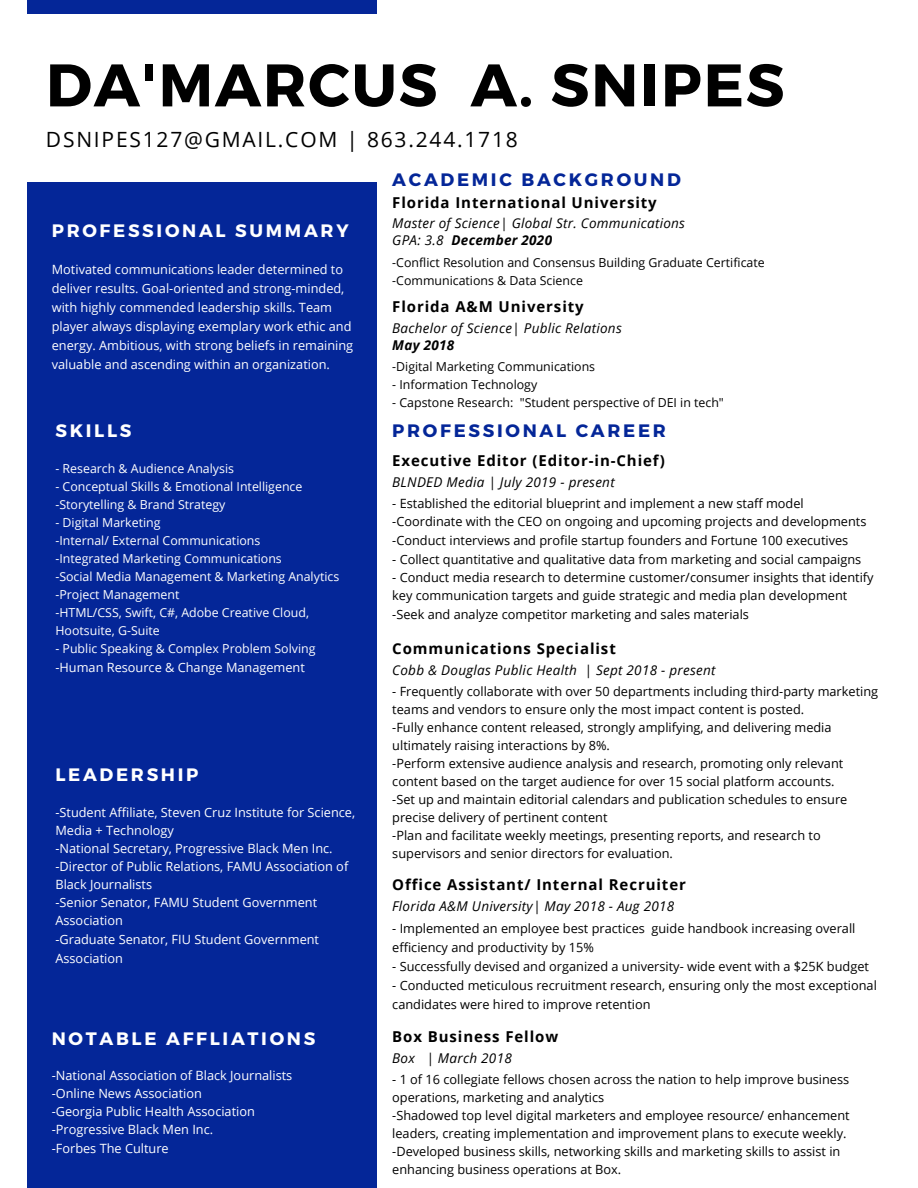
<style>
.page{position:relative;width:918px;height:1188px;background:#fff}
.page>*{position:absolute;margin:0;border:0;box-sizing:border-box;transform-origin:0 0}
.t1{font:700 60px "Montserrat";letter-spacing:.03em;color:#000}
.t2{font:21px "Open Sans";letter-spacing:.085em;color:#000}
.t3{font:700 18px "Montserrat";letter-spacing:.15em;color:#fff}
.t4{font:700 18px "Montserrat";letter-spacing:.15em;color:#042698}
.t5{font:700 15px "Open Sans";letter-spacing:.06em;color:#000}
.t6{font:italic 13.5px "Open Sans";letter-spacing:.02em;color:#000}
.t7{font:italic 700 13.5px "Open Sans";letter-spacing:.02em;color:#000}
.t8{font:12.75px/18px "Open Sans";color:#000}
.t9{font:12.75px/19.2px "Open Sans";color:#fff}
.t10{font:12.3px/18px "Open Sans";color:#fff}
.t11{font:12.3px "Open Sans";color:#000}
.s1{font-weight:400}
</style>
<div class="page">
<div style="left:28px;top:0;width:349px;height:1188px;background:#042698"></div>
<div style="left:0;top:14px;width:918px;height:168px;background:#fff"></div>
<p class="t1" style="left:46px;top:46px;width:740px">DA'MARCUS A. SNIPES</p>
<p class="t2" style="left:46px;top:124px;width:473px">DSNIPES127@GMAIL.COM | 863.244.1718</p>
<p class="t4" style="left:392px;top:168px;width:290px">ACADEMIC BACKGROUND</p>
<p class="t3" style="left:52px;top:219px;width:298px">PROFESSIONAL SUMMARY</p>
<p class="t9" style="left:52px;top:259px;width:303px">Motivated communications leader determined to deliver results. Goal-oriented and strong-minded, with highly commended leadership skills. Team player always displaying exemplary work ethic and energy. Ambitious, with strong beliefs in remaining valuable and ascending within an organization.</p>
<p class="t3" style="left:55px;top:419px;width:78px">SKILLS</p>
<p class="t10" style="left:55px;top:459px;width:180px">- Research &amp; Audience Analysis</p>
<p class="t10" style="left:55px;top:477px;width:249px">- Conceptual Skills &amp; Emotional Intelligence</p>
<p class="t10" style="left:55px;top:495px;width:172px">-Storytelling &amp; Brand Strategy</p>
<p class="t10" style="left:55px;top:513px;width:107px">- Digital Marketing</p>
<p class="t10" style="left:55px;top:531px;width:206px">-Internal/ External Communications</p>
<p class="t10" style="left:55px;top:549px;width:228px">-Integrated Marketing Communications</p>
<p class="t10" style="left:55px;top:567px;width:285px">-Social Media Management &amp; Marketing Analytics</p>
<p class="t10" style="left:55px;top:585px;width:126px">-Project Management</p>
<p class="t10" style="left:55px;top:603px;width:255px">-HTML/CSS, Swift, C#, Adobe Creative Cloud,<br>Hootsuite, G-Suite</p>
<p class="t10" style="left:55px;top:639px;width:262px">- Public Speaking &amp; Complex Problem Solving</p>
<p class="t9" style="left:55px;top:657px;width:251px">-Human Resource &amp; Change Management</p>
<p class="t3" style="left:55px;top:763px;width:145px">LEADERSHIP</p>
<p class="t9" style="left:55px;top:803px;width:301px;line-height:18px">-Student Affiliate, Steven Cruz Institute for Science,<br>Media + Technology</p>
<p class="t9" style="left:55px;top:838px;width:279px">-National Secretary, Progressive Black Men Inc.</p>
<p class="t9" style="left:55px;top:857px;width:294px;line-height:18px">-Director of Public Relations, FAMU Association of<br>Black Journalists</p>
<p class="t9" style="left:55px;top:893px;width:263px;line-height:18px">-Senior Senator, FAMU Student Government<br>Association</p>
<p class="t9" style="left:55px;top:929px;width:265px">-Graduate Senator, FIU Student Government<br>Association</p>
<p class="t3" style="left:52px;top:1027px;width:265px">NOTABLE AFFLIATIONS</p>
<p class="t9" style="left:52px;top:1066px;width:242px">-National Association of Black Journalists</p>
<p class="t9" style="left:52px;top:1084px;width:152px">-Online News Association</p>
<p class="t9" style="left:52px;top:1102px;width:205px">-Georgia Public Health Association</p>
<p class="t9" style="left:52px;top:1120px;width:163px">-Progressive Black Men Inc.</p>
<p class="t9" style="left:52px;top:1139px;width:119px">-Forbes The Culture</p>
<p class="t5" style="left:392px;top:192px;width:266px">Florida International University</p>
<p class="t6" style="left:392px;top:214px;width:294px">Master of Science| Global Str. Communications</p>
<p class="t7" style="left:392px;top:231px;width:161px"><span class="s1">GPA: 3.8</span> December 2020</p>
<p class="t11" style="left:392px;top:254px;width:374px">-Conflict Resolution and Consensus Building Graduate Certificate</p>
<p class="t11" style="left:392px;top:272px;width:192px">-Communications &amp; Data Science</p>
<p class="t5" style="left:392px;top:296px;width:193px">Florida A&amp;M University</p>
<p class="t6" style="left:392px;top:318px;width:231px">Bachelor of Science| Public Relations</p>
<p class="t7" style="left:392px;top:335px;width:64px">May 2018</p>
<p class="t11" style="left:392px;top:358px;width:204px">-Digital Marketing Communications</p>
<p class="t11" style="left:392px;top:376px;width:146px">- Information Technology</p>
<p class="t11" style="left:392px;top:394px;width:333px">- Capstone Research: "Student perspective of DEI in tech"</p>
<p class="t4" style="left:392px;top:419px;width:275px">PROFESSIONAL CAREER</p>
<p class="t5" style="left:392px;top:450px;width:274px">Executive Editor (Editor-in-Chief)</p>
<p class="t6" style="left:392px;top:472px;width:224px">BLNDED Media | July 2019 - present</p>
<p class="t8" style="left:392px;top:494px;width:413px">- Established the editorial blueprint and implement a new staff model</p>
<p class="t8" style="left:392px;top:512px;width:476px">-Coordinate with the CEO on ongoing and upcoming projects and developments</p>
<p class="t8" style="left:392px;top:531px;width:458px">-Conduct interviews and profile startup founders and Fortune 100 executives</p>
<p class="t8" style="left:392px;top:550px;width:471px">- Collect quantitative and qualitative data from marketing and social campaigns</p>
<p class="t8" style="left:392px;top:568px;width:483px">- Conduct media research to determine customer/consumer insights that identify key communication targets and guide strategic and media plan development</p>
<p class="t8" style="left:392px;top:605px;width:358px">-Seek and analyze competitor marketing and sales materials</p>
<p class="t5" style="left:392px;top:638px;width:225px">Communications Specialist</p>
<p class="t6" style="left:392px;top:660px;width:325px">Cobb &amp; Douglas Public Health | Sept 2018 - present</p>
<p class="t8" style="left:392px;top:682px;width:487px">- Frequently collaborate with over 50 departments including third-party marketing teams and vendors to ensure only the most impact content is posted.</p>
<p class="t8" style="left:392px;top:718px;width:441px">-Fully enhance content released, strongly amplifying, and delivering media ultimately raising interactions by 8%.</p>
<p class="t8" style="left:392px;top:754px;width:453px">-Perform extensive audience analysis and research, promoting only relevant content based on the target audience for over 15 social platform accounts.</p>
<p class="t8" style="left:392px;top:790px;width:457px">-Set up and maintain editorial calendars and publication schedules to ensure precise delivery of pertinent content</p>
<p class="t8" style="left:392px;top:826px;width:430px">-Plan and facilitate weekly meetings, presenting reports, and research to supervisors and senior directors for evaluation.</p>
<p class="t5" style="left:392px;top:874px;width:295px">Office Assistant/ Internal Recruiter</p>
<p class="t6" style="left:392px;top:896px;width:284px">Florida A&amp;M University| May 2018 - Aug 2018</p>
<p class="t8" style="left:392px;top:918px;width:465px;line-height:19.2px">- Implemented an employee best practices guide handbook increasing overall efficiency and productivity by 15%</p>
<p class="t8" style="left:392px;top:957px;width:478px">- Successfully devised and organized a university- wide event with a $25K budget</p>
<p class="t8" style="left:392px;top:976px;width:486px;line-height:19.2px">- Conducted meticulous recruitment research, ensuring only the most exceptional candidates were hired to improve retention</p>
<p class="t5" style="left:392px;top:1026px;width:167px">Box Business Fellow</p>
<p class="t6" style="left:392px;top:1048px;width:121px">Box | March 2018</p>
<p class="t8" style="left:392px;top:1070px;width:458px">- 1 of 16 collegiate fellows chosen across the nation to help improve business operations, marketing and analytics</p>
<p class="t8" style="left:392px;top:1106px;width:459px">-Shadowed top level digital marketers and employee resource/ enhancement leaders, creating implementation and improvement plans to execute weekly.</p>
<p class="t8" style="left:392px;top:1142px;width:450px">-Developed business skills, networking skills and marketing skills to assist in enhancing business operations at Box.</p>
</div>
